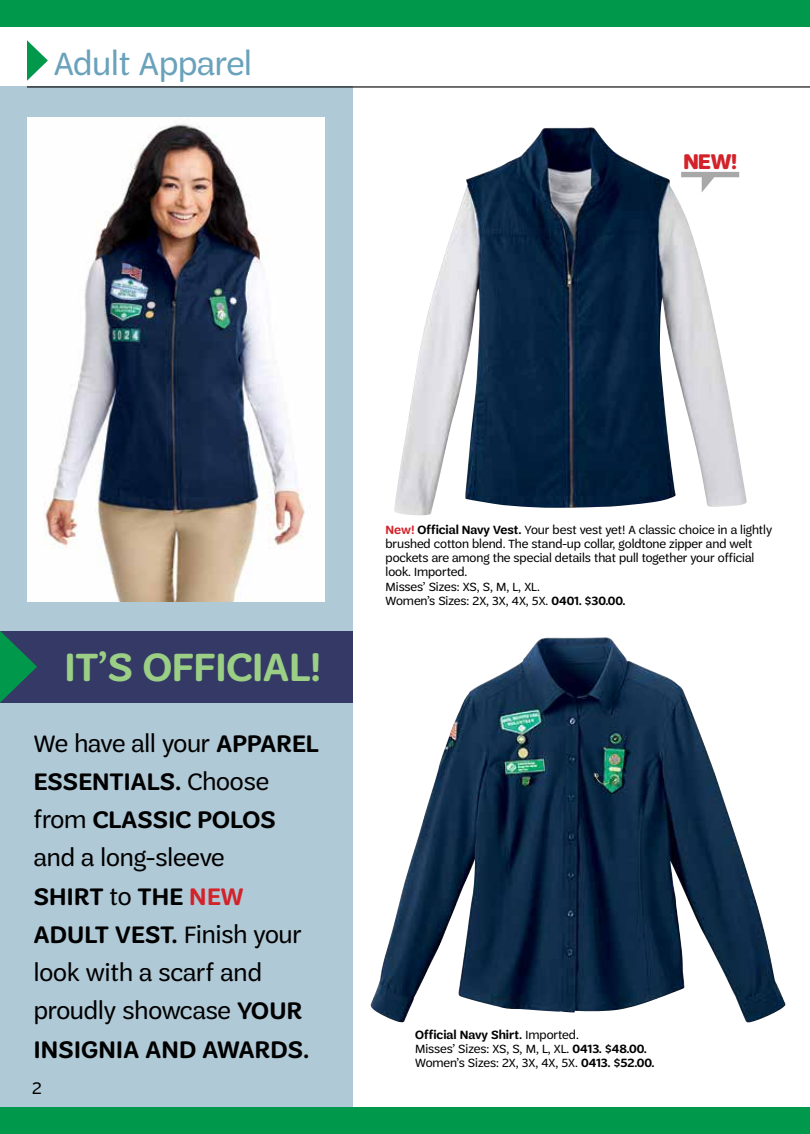
<style>
.page{position:relative;width:810px;height:1134px;background:#fff}
.page>*{position:absolute;margin:0;border:0;box-sizing:border-box;transform-origin:0 0}
.t1{font:600 42px "Trefoil Sans";letter-spacing:-.005em;color:#9bcf85}
.t2{font:34.5px "Trefoil Sans";color:#6aa2bb}
.t3{font:25.5px/38.2px "Trefoil Sans";color:#000}
.t4{font:700 22.5px "Trefoil Sans";color:#d2232a}
.t5{font:18px "Trefoil Slab";color:#000}
.t6{font:12.75px/14.2px "Trefoil Sans";color:#000}
.s1{font-weight:600}
.s2{font-weight:600;color:#d2232a}
</style>
<div class="page">
<div style="left:0;top:86px;width:352px;height:1034px;background:#b0c9d7"></div>
<div style="left:0;top:0;width:810px;height:27px;background:#00984a"></div>
<div style="left:0;top:1107px;width:810px;height:27px;background:#00984a"></div>
<img style="left:394px;top:127px;width:353px;height:389px">
<svg style="left:681px;top:172px;width:58px;height:21px"></svg>
<hr style="left:27px;top:86px;width:783px;height:2px;background:#000">
<svg style="left:27px;top:40px;width:21px;height:41px"></svg>
<img style="left:28px;top:118px;width:297px;height:484px">
<img style="left:370px;top:637px;width:415px;height:386px">
<div style="left:0;top:631px;width:352px;height:72px;background:#353965"></div>
<svg style="left:0;top:631px;width:37px;height:72px"></svg>
<h2 class="t2" style="left:54px;top:44px;width:200px">Adult Apparel</h2>
<h3 class="t4" style="left:683px;top:149px;width:56px">NEW!</h3>
<h1 class="t1" style="left:65px;top:644px;width:258px">IT’S OFFICIAL!</h1>
<h3 class="t3" style="left:34px;top:724px;width:286px">We have all your <span class="s1">APPAREL<br>ESSENTIALS.</span> Choose from <span class="s1">CLASSIC POLOS </span>and a long-sleeve<br><span class="s1">SHIRT</span> to <span class="s1">THE</span> <span class="s2">NEW<br></span><span class="s1">ADULT VEST.</span> Finish your look with a scarf and proudly showcase <span class="s1">YOUR<br>INSIGNIA AND AWARDS.</span></h3>
<h3 class="t5" style="left:32px;top:1078px;width:11px">2</h3>
<p class="t6" style="left:386px;top:522px;width:388px"><span class="s2">New!</span> <span class="s1">Official Navy Vest.</span> Your best vest yet! A classic choice in a lightly brushed cotton blend. The stand-up collar, goldtone zipper and welt pockets are among the special details that pull together your official look. Imported.<br>Misses’ Sizes: XS, S, M, L, XL.<br>Women’s Sizes: 2X, 3X, 4X, 5X. <span class="s1">0401. $30.00.</span></p>
<p class="t6" style="left:415px;top:1028px;width:241px"><span class="s1">Official Navy Shirt.</span> Imported.<br>Misses’ Sizes: XS, S, M, L, XL. <span class="s1">0413. $48.00.<br></span>Women’s Sizes: 2X, 3X, 4X, 5X. <span class="s1">0413. $52.00.</span></p>
</div>
